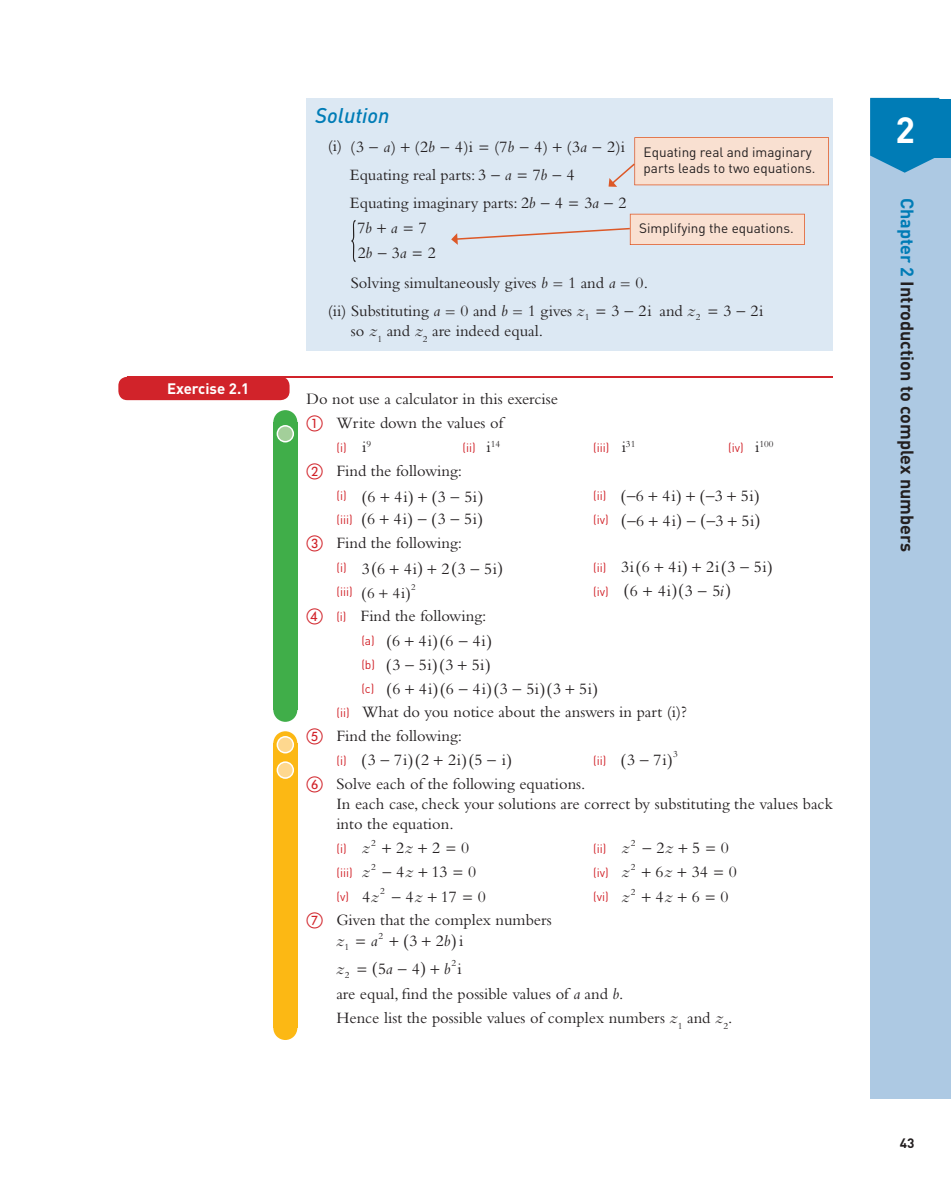
<style>
.page{position:relative;width:951px;height:1203px;background:#fff}
.page>*{position:absolute;margin:0;border:0;box-sizing:border-box;transform-origin:0 0}
.t1{font:700 36px "DIN";color:#fff}
.t2{font:italic 500 21px "DINOT";color:#007cb6}
.t3{font:700 18px "DIN";color:#231f20}
.t4{font:16.5px/24px "Bembo Std";color:#231f20}
.t5{font:italic 16.5px/25.2px "Bembo Std";color:#231f20}
.t6{font:700 15px "DIN";color:#fff}
.t7{font:13.5px/16.2px "DIN";color:#231f20}
.t8{font:700 13.5px "DIN";color:#231f20}
.t9{font:12px "DIN";color:#d1232a}
.t10{font:9.6px "Bembo Std";color:#231f20}
.t11{font:9.15px "Bembo Std";color:#231f20}
.s1{font-style:italic}
.s2{font-style:normal}
.s3{color:#d1232a}
.s4{font-family:"Bembo Std";font-size:16.5px;color:#231f20}
.s5{color:#231f20}
.s6{font-family:"DIN";font-size:12px;color:#d1232a}
.s7{font-family:"Bembo Std";font-size:15.75px;color:#231f20}
.s8{font-family:"Bembo Std";font-style:italic;font-size:16.5px;color:#231f20}
.s9{color:#007cb6}
</style>
<div class="page">
<div style="left:870px;top:99px;width:81px;height:999px;background:#adc9e3"></div>
<div style="left:879px;top:99px;width:72px;height:58px;background:#007cb6"></div>
<svg style="left:870px;top:98px;width:69px;height:75px"></svg>
<div style="left:306px;top:99px;width:527px;height:252px;background:#dce8f3"></div>
<svg style="left:351px;top:220px;width:4px;height:42px"></svg>
<svg style="left:608px;top:137px;width:221px;height:50px;background:#f3dbcf"></svg>
<svg style="left:451px;top:214px;width:354px;height:31px"></svg>
<hr style="left:128px;top:376px;width:705px;height:2px;background:#d1232a">
<div style="left:118px;top:377px;width:171px;height:23px;background:#d1232a;border-radius:9px"></div>
<div style="left:273px;top:410px;width:24px;height:311px;background:#40ae49"></div>
<svg style="left:273px;top:731px;width:24px;height:308px;background:#fcbb21"></svg>
<p class="t6" style="left:167px;top:379px;width:84px">Exercise 2.1</p>
<p class="t2" style="left:315px;top:101px;width:76px">Solution</p>
<p class="t4" style="left:328px;top:135px;width:147px">(i) (3 − <span class="s1">a</span>) (2<span class="s1">b</span> − )i</p>
<p class="t4" style="left:455px;top:135px;width:10px">4</p>
<p class="t4" style="left:494px;top:135px;width:132px">(7<span class="s1">b</span> − 4) (3 − 2)i</p>
<p class="t5" style="left:580px;top:134px;width:8px">a</p>
<p class="t4" style="left:350px;top:160px;width:226px;line-height:28.3px;text-indent:183px">7<span class="s1">b</span>−4<br>Equating imaginary parts: 2<span class="s1">b</span> − 4</p>
<p class="t4" style="left:350px;top:162px;width:163px">Equating real parts: 3 − <span class="s1">a</span></p>
<p class="t4" style="left:584px;top:190px;width:44px">3<span class="s1">a</span> − 2</p>
<p class="t7" style="left:643px;top:144px;width:173px">Equating real and imaginary parts leads to two equations.</p>
<p class="t5" style="left:357px;top:215px;width:50px"><span class="s2">7</span>b a<br><span class="s2">2</span>b − <span class="s2">3</span>a</p>
<p class="t4" style="left:419px;top:216px;width:10px">7</p>
<p class="t7" style="left:639px;top:220px;width:156px">Simplifying the equations.</p>
<p class="t4" style="left:428px;top:241px;width:10px">2</p>
<p class="t4" style="left:351px;top:271px;width:299px">Solving simultaneously gives <span class="s1">b</span> = 1 and <span class="s1">a</span> = 0.</p>
<p class="t4" style="left:328px;top:299px;width:258px">(ii) Substituting <span class="s1">a</span> = 0 and <span class="s1">b</span> = 1 gives <span class="s1">z</span></p>
<p class="t4" style="left:611px;top:299px;width:42px">3 2i</p>
<p class="t4" style="left:659px;top:299px;width:37px">and <span class="s1">z</span></p>
<p class="t4" style="left:723px;top:299px;width:42px">3 2i</p>
<p class="t10" style="left:696px;top:312px;width:6px">2</p>
<p class="t10" style="left:585px;top:312px;width:6px">1</p>
<p class="t4" style="left:351px;top:319px;width:194px">so <span class="s1">z</span><sub>1</sub> and <span class="s1">z</span><sub>2</sub> are indeed equal.</p>
<p class="t4" style="left:306px;top:386px;width:253px">Do not use a calculator in this exercise<br><span class="s3">①</span> Write down the values of</p>
<p class="t9" style="left:336px;top:441px;width:36px">(i) <span class="s4">i</span><sup>9</sup></p>
<p class="t9" style="left:462px;top:441px;width:39px">(ii) <span class="s4">i</span><sup>14</sup></p>
<p class="t9" style="left:593px;top:441px;width:44px">(iii) <span class="s4">i</span><sup>31</sup></p>
<p class="t9" style="left:728px;top:441px;width:47px">(iv) <span class="s4">i</span><sup>100</sup></p>
<p class="t4" style="left:306px;top:458px;width:157px"><span class="s3">②</span> Find the following:</p>
<p class="t9" style="left:336px;top:489px;width:73px">(i) <span class="s4">6 4i</span></p>
<p class="t4" style="left:438px;top:485px;width:41px">3−5i</p>
<p class="t9" style="left:593px;top:489px;width:84px">(ii) <span class="s5">−</span><span class="s4">6 4i</span></p>
<p class="t4" style="left:705px;top:484px;width:19px">3−</p>
<p class="t4" style="left:741px;top:484px;width:14px">5i</p>
<p class="t9" style="left:336px;top:513px;width:92px">(iii) <span class="s4">6 4</span> <span class="s5">−</span></p>
<p class="t4" style="left:403px;top:506px;width:6px">i</p>
<p class="t4" style="left:438px;top:506px;width:41px">3−5i</p>
<p class="t9" style="left:593px;top:513px;width:84px">(iv) <span class="s5">−</span><span class="s4">6 4i</span></p>
<p class="t4" style="left:687px;top:508px;width:38px">− −3</p>
<p class="t4" style="left:741px;top:508px;width:14px">5i</p>
<p class="t4" style="left:336px;top:530px;width:127px;line-height:25.2px;text-indent:-30px"><span class="s3">③</span> Find the following: <span class="s6">(i)</span> 3 6 4i</p>
<p class="t4" style="left:442px;top:556px;width:57px">2 3−5i</p>
<p class="t4" style="left:593px;top:555px;width:90px"><span class="s6">(ii)</span> 3i 6 4i</p>
<p class="t4" style="left:706px;top:555px;width:62px">2i 3−5i</p>
<p class="t9" style="left:336px;top:585px;width:70px">(iii) <span class="s7">6 4i</span></p>
<p class="t11" style="left:411px;top:581px;width:6px">2</p>
<p class="t9" style="left:593px;top:585px;width:74px">(iv) <span class="s4">6 4</span></p>
<p class="t4" style="left:667px;top:579px;width:59px">i3 5<span class="s1">i</span></p>
<p class="t4" style="left:306px;top:603px;width:181px"><span class="s3">④</span> <span class="s6">(i)</span> Find the following:</p>
<p class="t9" style="left:361px;top:633px;width:67px">(a) <span class="s4">6 4</span></p>
<p class="t4" style="left:428px;top:628px;width:60px">i6 4i</p>
<p class="t9" style="left:361px;top:657px;width:67px">(b) <span class="s4">3 5</span></p>
<p class="t4" style="left:405px;top:652px;width:81px">−i3 5i</p>
<p class="t9" style="left:361px;top:681px;width:67px">(c) <span class="s4">6 4</span></p>
<p class="t4" style="left:336px;top:677px;width:352px;line-height:22.5px;text-align:center">i6 4i3 5i3 5i<br><span class="s6">(ii)</span> What do you notice about the answers in part (i)?</p>
<p class="t4" style="left:306px;top:723px;width:157px"><span class="s3">⑤</span> Find the following:</p>
<p class="t9" style="left:336px;top:753px;width:67px">(i) <span class="s4">3 7</span></p>
<p class="t10" style="left:673px;top:748px;width:6px">3</p>
<p class="t4" style="left:336px;top:773px;width:498px;line-height:19.8px;text-indent:-30px"><span class="s3">⑥</span> Solve each of the following equations.<br>In each case, check your solutions are correct by substituting the values back into the equation.</p>
<p class="t9" style="left:336px;top:841px;width:35px">(i) <span class="s8">z</span></p>
<p class="t5" style="left:396px;top:835px;width:18px">z<span class="s2">2</span></p>
<p class="t4" style="left:432px;top:835px;width:10px">2</p>
<p class="t4" style="left:461px;top:835px;width:10px">0</p>
<p class="t4" style="left:380px;top:747px;width:127px">−i2 2i5 i</p>
<p class="t9" style="left:593px;top:753px;width:75px">(ii) <span class="s4">3 7i</span></p>
<p class="t10" style="left:631px;top:837px;width:22px">2 −</p>
<p class="t10" style="left:371px;top:837px;width:6px">2</p>
<p class="t9" style="left:593px;top:841px;width:38px">(ii) <span class="s8">z</span></p>
<p class="t5" style="left:656px;top:834px;width:18px">z<span class="s2">2</span></p>
<p class="t4" style="left:692px;top:835px;width:38px">5 0</p>
<p class="t10" style="left:371px;top:860px;width:22px">2 −</p>
<p class="t9" style="left:593px;top:865px;width:38px">(iv) <span class="s8">z</span></p>
<p class="t5" style="left:655px;top:858px;width:18px">z<span class="s2">6</span></p>
<p class="t4" style="left:691px;top:859px;width:18px">34</p>
<p class="t4" style="left:729px;top:859px;width:10px">0</p>
<p class="t10" style="left:631px;top:861px;width:6px">2</p>
<p class="t9" style="left:336px;top:865px;width:35px">(iii) <span class="s8">z</span></p>
<p class="t5" style="left:396px;top:858px;width:19px">z<span class="s2">4</span></p>
<p class="t4" style="left:431px;top:859px;width:46px">13 0</p>
<p class="t10" style="left:380px;top:885px;width:22px">2 −</p>
<p class="t9" style="left:593px;top:889px;width:38px">(vi) <span class="s8">z</span></p>
<p class="t5" style="left:655px;top:883px;width:19px">z<span class="s2">4</span></p>
<p class="t4" style="left:691px;top:884px;width:10px">6</p>
<p class="t4" style="left:720px;top:884px;width:10px">0</p>
<p class="t10" style="left:631px;top:886px;width:6px">2</p>
<p class="t9" style="left:336px;top:889px;width:35px">(v) <span class="s4">4</span></p>
<p class="t4" style="left:405px;top:884px;width:53px">4<span class="s1">z</span> 17</p>
<p class="t5" style="left:371px;top:883px;width:10px">z</p>
<p class="t4" style="left:478px;top:884px;width:10px">0</p>
<p class="t4" style="left:336px;top:908px;width:217px;line-height:21.1px;text-indent:-30px"><span class="s3">⑦</span> Given that the complex numbers <span class="s1">z</span></p>
<p class="t10" style="left:378px;top:929px;width:6px">2</p>
<p class="t5" style="left:371px;top:927px;width:8px">a</p>
<p class="t5" style="left:444px;top:927px;width:8px">b</p>
<p class="t4" style="left:409px;top:928px;width:55px">32i</p>
<p class="t10" style="left:344px;top:941px;width:6px">1</p>
<p class="t10" style="left:451px;top:957px;width:6px">2</p>
<p class="t4" style="left:336px;top:981px;width:397px">are equal, find the possible values of <span class="s1">a</span> and <span class="s1">b</span>.<br>Hence list the possible values of complex numbers <span class="s1">z</span><sub>1</sub> and <span class="s1">z</span><sub>2</sub>.</p>
<p class="t5" style="left:336px;top:955px;width:10px">z</p>
<p class="t4" style="left:378px;top:956px;width:43px">5<span class="s1">a</span> − 4</p>
<p class="t5" style="left:444px;top:955px;width:19px">b <span class="s2">i</span></p>
<p class="t10" style="left:345px;top:969px;width:6px">2</p>
<h1 class="t1" style="left:895px;top:106px;width:21px">2</h1>
<p class="t3" style="left:919px;top:198px;width:356px;rotate:90deg"><span class="s9">Chapter 2</span> Introduction to complex numbers</p>
<p class="t8" style="left:900px;top:1133px;width:16px">43</p>
</div>
